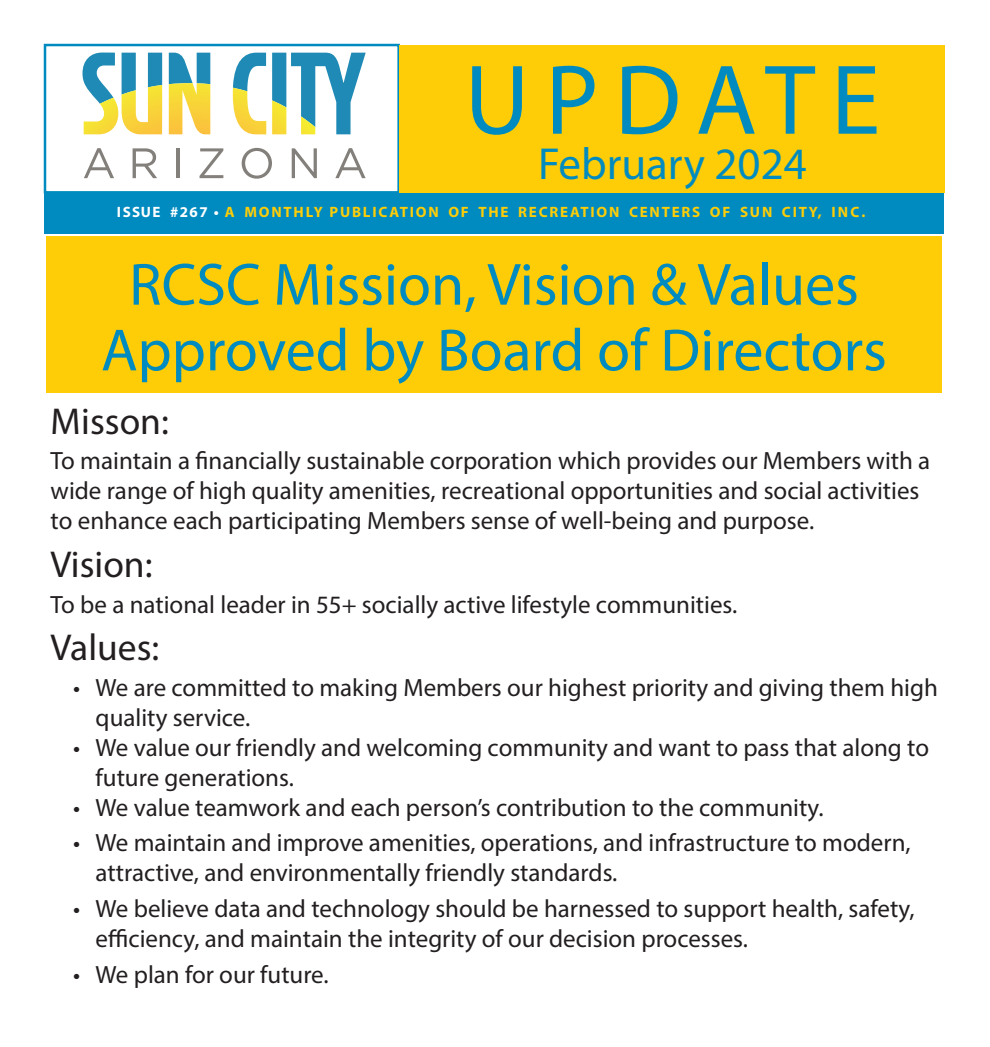
<style>
.page{position:relative;width:990px;height:1047px;background:#fff}
.page>*{position:absolute;margin:0;border:0;box-sizing:border-box;transform-origin:0 0}
.t1{font:100px "Myriad Pro";letter-spacing:.16em;color:#008bc0}
.t2{font:60px/65.6px "Myriad Pro";color:#008bc0;text-align:center}
.t3{font:45px "Myriad Pro";color:#008bc0}
.t4{font:37.5px "Myriad Pro";color:#231f20}
.t5{font:25px/30px "Myriad Pro";color:#231f20}
.t6{font:700 15px "Myriad Pro";letter-spacing:.12em;color:#fecd08}
.s1{color:#fff}
</style>
<div class="page">
<div style="left:44px;top:192px;width:900px;height:42px;background:#008bc0"></div>
<svg style="left:84px;top:148px;width:30px;height:30px"></svg>
<svg style="left:133px;top:148px;width:24px;height:30px"></svg>
<hr style="left:176px;top:148px;width:4px;height:30px;background:#83807c">
<svg style="left:200px;top:148px;width:23px;height:30px"></svg>
<svg style="left:242px;top:148px;width:30px;height:31px"></svg>
<svg style="left:292px;top:148px;width:25px;height:30px"></svg>
<svg style="left:335px;top:148px;width:31px;height:30px"></svg>
<svg style="left:233px;top:53px;width:33px;height:81px"></svg>
<svg style="left:169px;top:53px;width:41px;height:81px"></svg>
<svg style="left:83px;top:53px;width:79px;height:81px"></svg>
<svg style="left:272px;top:53px;width:94px;height:81px"></svg>
<div style="left:44px;top:44px;width:356px;height:149px;border:2px solid #008bc0"></div>
<div style="left:400px;top:45px;width:545px;height:147px;background:#fecd08"></div>
<div style="left:46px;top:237px;width:896px;height:156px;background:#fecd08"></div>
<h1 class="t1" style="left:465px;top:38px;width:417px">UPDATE</h1>
<h3 class="t3" style="left:538px;top:136px;width:270px">February 2024</h3>
<p class="t6" style="left:117px;top:202px;width:750px"><span class="s1">ISSUE #267 •</span> A MONTHLY PUBLICATION OF THE RECREATION CENTERS OF SUN CITY, INC.</p>
<h2 class="t2" style="left:101px;top:251px;width:787px">RCSC Mission, Vision &amp; Values<br>Approved by Board of Directors</h2>
<h3 class="t4" style="left:51px;top:398px;width:120px">Misson:</h3>
<p class="t5" style="left:51px;top:445px;width:881px">To maintain a financially sustainable corporation which provides our Members with a wide range of high quality amenities, recreational opportunities and social activities to enhance each participating Members sense of well-being and purpose.</p>
<h3 class="t4" style="left:51px;top:541px;width:103px">Vision:</h3>
<p class="t5" style="left:51px;top:588px;width:688px">To be a national leader in 55+ socially active lifestyle communities.</p>
<h3 class="t4" style="left:51px;top:624px;width:110px">Values:</h3>
<p class="t5" style="left:96px;top:671px;width:844px;text-indent:-22px">• We are committed to making Members our highest priority and giving them high quality service.</p>
<p class="t5" style="left:96px;top:731px;width:835px;text-indent:-22px">• We value our friendly and welcoming community and want to pass that along to future generations.</p>
<p class="t5" style="left:73px;top:791px;width:752px">• We value teamwork and each person’s contribution to the community.</p>
<p class="t5" style="left:96px;top:827px;width:817px;text-indent:-22px">• We maintain and improve amenities, operations, and infrastructure to modern, attractive, and environmentally friendly standards.</p>
<p class="t5" style="left:96px;top:893px;width:820px;text-indent:-22px">• We believe data and technology should be harnessed to support health, safety, efficiency, and maintain the integrity of our decision processes.</p>
<p class="t5" style="left:73px;top:958px;width:257px">• We plan for our future.</p>
</div>
